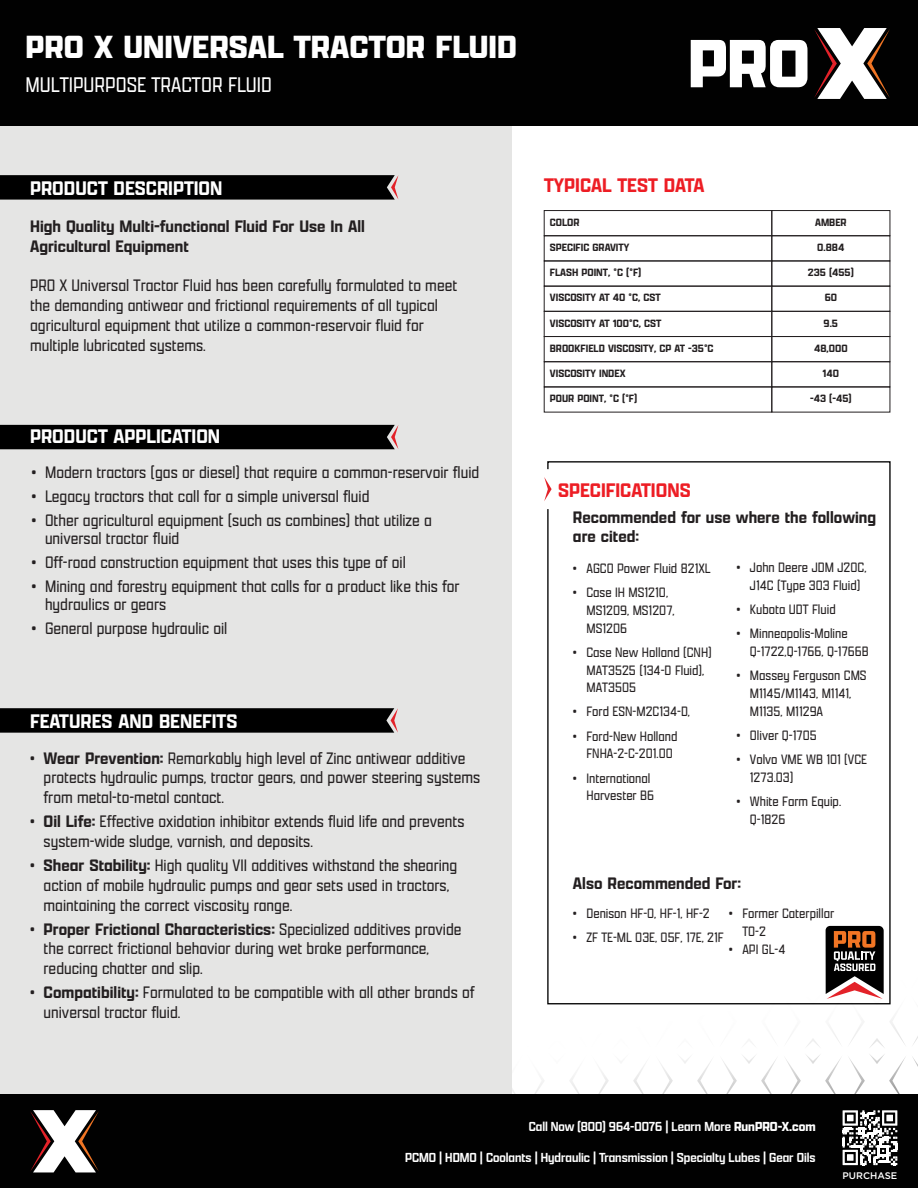
<style>
.page{position:relative;width:918px;height:1188px;background:#fff}
.page>*{position:absolute;margin:0;border:0;box-sizing:border-box;transform-origin:0 0}
.t1{font:900 72.9px "Apotek";color:#fff}
.t2{font:31.8px "PROX Bold";color:#fff}
.t3{font:21px "PROX Light";color:#fff}
.t4{font:19.5px "PROX Medium";color:#fff}
.t5{font:19.5px "PROX Medium";color:#ed1d24}
.t6{font:16.5px/19.8px "PROX Light";color:#231f20}
.t7{font:16.5px/19.8px "PROX Medium";color:#231f20}
.t8{font:500 13.95px/30.2px "Apotek";color:#fff;text-align:right}
.t9{font:13.5px/18px "PROX Light";color:#231f20}
.t10{font:10.5px "PROX Medium";color:#231f20}
.t11{font:500 9.6px "Gotham";color:#fff}
.s1{font-family:"PROX Medium"}
.s2{font-family:"PROX Light"}
.s3{font-weight:700}
</style>
<div class="page">
<div style="left:0;top:126px;width:512px;height:968px;background:#e5e5e4"></div>
<div style="left:0;top:0;width:918px;height:126px;background:#010101"></div>
<div style="left:0;top:425px;width:398px;height:24px;background:#000"></div>
<svg style="left:0;top:708px;width:398px;height:25px;background:#090808"></svg>
<svg style="left:0;top:175px;width:398px;height:25px;background:#080808"></svg>
<div style="left:0;top:1095px;width:918px;height:93px;background:#010101"></div>
<svg style="left:30px;top:1110px;width:69px;height:62px"></svg>
<svg style="left:544px;top:477px;width:3px;height:24px"></svg>
<div style="left:544px;top:210px;width:228px;height:26px;border:1px solid #231f20"></div>
<div style="left:772px;top:210px;width:118px;height:26px;border:1px solid #231f20"></div>
<div style="left:544px;top:235px;width:228px;height:26px;border:1px solid #231f20"></div>
<div style="left:772px;top:235px;width:118px;height:26px;border:1px solid #231f20"></div>
<div style="left:544px;top:286px;width:228px;height:26px;border:1px solid #231f20"></div>
<div style="left:772px;top:286px;width:118px;height:26px;border:1px solid #231f20"></div>
<div style="left:544px;top:311px;width:228px;height:26px;border:1px solid #231f20"></div>
<div style="left:772px;top:311px;width:118px;height:26px;border:1px solid #231f20"></div>
<div style="left:544px;top:336px;width:228px;height:26px;border:1px solid #231f20"></div>
<div style="left:772px;top:336px;width:118px;height:26px;border:1px solid #231f20"></div>
<div style="left:544px;top:361px;width:228px;height:26px;border:1px solid #231f20"></div>
<div style="left:772px;top:361px;width:118px;height:26px;border:1px solid #231f20"></div>
<svg style="left:547px;top:461px;width:344px;height:544px"></svg>
<svg style="left:843px;top:1110px;width:54px;height:55px"></svg>
<svg style="left:814px;top:28px;width:76px;height:71px"></svg>
<svg style="left:826px;top:926px;width:58px;height:73px"></svg>
<h2 class="t2" style="left:25px;top:31px;width:493px">PRO X UNIVERSAL TRACTOR FLUID</h2>
<p class="t3" style="left:25px;top:75px;width:248px">MULTIPURPOSE TRACTOR FLUID</p>
<h1 class="t1" style="left:688px;top:18px;width:123px">PRO</h1>
<p class="t4" style="left:30px;top:178px;width:194px">PRODUCT DESCRIPTION</p>
<p class="t7" style="left:30px;top:217px;width:336px">High Quality Multi-functional Fluid For Use In All<br>Agricultural Equipment</p>
<p class="t6" style="left:30px;top:276px;width:429px">PRO X Universal Tractor Fluid has been carefully formulated to meet the demanding antiwear and frictional requirements of all typical agricultural equipment that utilize a common-reservoir fluid for multiple lubricated systems.</p>
<p class="t4" style="left:30px;top:427px;width:192px">PRODUCT APPLICATION</p>
<p class="t6" style="left:32px;top:463px;width:449px">• Modern tractors (gas or diesel) that require a common-reservoir fluid</p>
<p class="t6" style="left:32px;top:487px;width:340px">• Legacy tractors that call for a simple universal fluid</p>
<p class="t6" style="left:45px;top:512px;width:388px;line-height:18px;text-indent:-13px">• Other agricultural equipment (such as combines) that utilize a universal tractor fluid</p>
<p class="t6" style="left:32px;top:553px;width:376px">• Off-road construction equipment that uses this type of oil</p>
<p class="t6" style="left:45px;top:578px;width:416px;line-height:18px;text-indent:-13px">• Mining and forestry equipment that calls for a product like this for hydraulics or gears</p>
<p class="t6" style="left:32px;top:619px;width:197px">• General purpose hydraulic oil</p>
<p class="t4" style="left:30px;top:712px;width:209px">FEATURES AND BENEFITS</p>
<p class="t6" style="left:44px;top:748px;width:438px;text-indent:-13px"><span class="s1">• Wear Prevention:</span> Remarkably high level of Zinc antiwear additive protects hydraulic pumps, tractor gears, and power steering systems from metal-to-metal contact.</p>
<p class="t6" style="left:44px;top:812px;width:422px;text-indent:-13px"><span class="s1">• Oil Life:</span> Effective oxidation inhibitor extends fluid life and prevents system-wide sludge, varnish, and deposits.</p>
<p class="t6" style="left:44px;top:856px;width:415px;text-indent:-13px"><span class="s1">• Shear Stability:</span> High quality VII additives withstand the shearing action of mobile hydraulic pumps and gear sets used in tractors, maintaining the correct viscosity range.</p>
<p class="t7" style="left:30px;top:919px;width:433px">• Proper Frictional Characteristics: <span class="s2">Specialized additives provide</span></p>
<p class="t6" style="left:44px;top:939px;width:387px">the correct frictional behavior during wet brake performance, reducing chatter and slip.</p>
<p class="t6" style="left:44px;top:983px;width:432px;text-indent:-13px"><span class="s1">• Compatibility:</span> Formulated to be compatible with all other brands of universal tractor fluid.</p>
<p class="t5" style="left:544px;top:175px;width:162px">TYPICAL TEST DATA</p>
<p class="t10" style="left:550px;top:217px;width:31px">COLOR</p>
<p class="t10" style="left:550px;top:242px;width:81px">SPECIFIC GRAVITY</p>
<p class="t10" style="left:550px;top:267px;width:93px">FLASH POINT, °C (°F)</p>
<p class="t10" style="left:550px;top:293px;width:112px">VISCOSITY AT 40 °C, CST</p>
<p class="t10" style="left:550px;top:318px;width:113px">VISCOSITY AT 100°C, CST</p>
<p class="t10" style="left:550px;top:343px;width:165px">BROOKFIELD VISCOSITY, CP AT -35°C</p>
<p class="t10" style="left:550px;top:368px;width:77px">VISCOSITY INDEX</p>
<p class="t10" style="left:550px;top:393px;width:89px">POUR POINT, °C (°F)</p>
<p class="t10" style="left:815px;top:217px;width:33px">AMBER</p>
<p class="t10" style="left:817px;top:242px;width:29px">0.884</p>
<p class="t10" style="left:808px;top:267px;width:48px">235 (455)</p>
<p class="t10" style="left:825px;top:293px;width:14px">60</p>
<p class="t10" style="left:824px;top:318px;width:16px">9.5</p>
<p class="t10" style="left:814px;top:343px;width:35px">48,000</p>
<p class="t10" style="left:823px;top:368px;width:18px">140</p>
<p class="t10" style="left:810px;top:393px;width:43px">-43 (-45)</p>
<p class="t5" style="left:558px;top:480px;width:134px">SPECIFICATIONS</p>
<p class="t7" style="left:573px;top:507px;width:305px">Recommended for use where the following are cited:</p>
<p class="t9" style="left:573px;top:559px;width:139px">• AGCO Power Fluid 821XL</p>
<p class="t9" style="left:586px;top:583px;width:90px;text-indent:-14px">• Case IH MS1210,<br>MS1209, MS1207,<br>MS1206</p>
<p class="t9" style="left:586px;top:643px;width:127px;text-indent:-14px">• Case New Holland (CNH)<br>MAT3525 (134-D Fluid),<br>MAT3505</p>
<p class="t9" style="left:573px;top:703px;width:119px">• Ford ESN-M2C134-D,</p>
<p class="t9" style="left:586px;top:727px;width:93px;text-indent:-14px">• Ford-New Holland<br>FNHA-2-C-201.00</p>
<p class="t9" style="left:573px;top:769px;width:83px;text-align:right">• International<br>Harvester B6</p>
<p class="t9" style="left:736px;top:559px;width:132px;text-align:center">• John Deere JDM J20C,<br>J14C (Type 303 Fluid)</p>
<p class="t9" style="left:736px;top:601px;width:101px">• Kubota UDT Fluid</p>
<p class="t9" style="left:750px;top:625px;width:120px;text-indent:-14px">• Minneapolis-Moline<br>Q-1722,Q-1766, Q-1766B</p>
<p class="t9" style="left:750px;top:667px;width:118px;text-indent:-14px">• Massey Ferguson CMS<br>M1145/M1143, M1141,<br>M1135, M1129A</p>
<p class="t9" style="left:736px;top:727px;width:82px">• Oliver Q-1705</p>
<p class="t9" style="left:750px;top:751px;width:119px;text-indent:-14px">• Volvo VME WB 101 (VCE<br>1273.03)</p>
<p class="t9" style="left:750px;top:793px;width:93px;text-indent:-14px">• White Farm Equip.<br>Q-1826</p>
<p class="t7" style="left:573px;top:874px;width:170px">Also Recommended For:</p>
<p class="t9" style="left:573px;top:905px;width:138px">• Denison HF-0, HF-1, HF-2</p>
<p class="t9" style="left:573px;top:929px;width:152px">• ZF TE-ML 03E, 05F, 17E, 21F</p>
<p class="t9" style="left:742px;top:905px;width:93px;text-indent:-14px">• Former Caterpillar<br>TO-2</p>
<p class="t9" style="left:729px;top:941px;width:58px">• API GL-4</p>
<p class="t8" style="left:405px;top:1112px;width:412px">Call Now (800) 964-0076 | Learn More <span class="s3">RunPRO-X.com<br></span>PCMO | HDMO | Coolants | Hydraulic | Transmission | Specialty Lubes | Gear Oils</p>
<p class="t11" style="left:843px;top:1169px;width:56px">PURCHASE</p>
</div>
